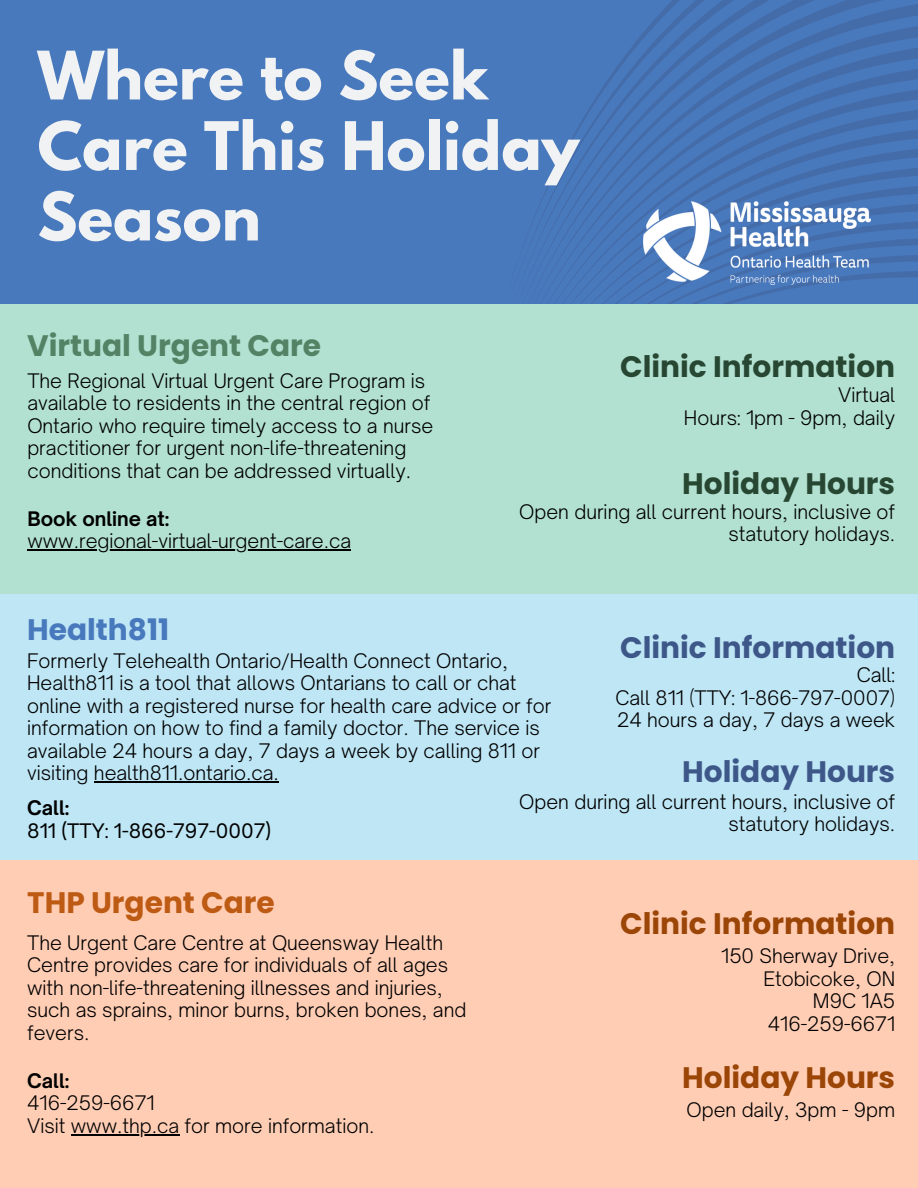
<style>
.page{position:relative;width:918px;height:1188px;background:#fff}
.page>*{position:absolute;margin:0;border:0;box-sizing:border-box;transform-origin:0 0}
.t1{font:700 59.25px/70.5px "League Spartan";color:#f0f2f3}
.t2{font:700 29.7px "Poppins";color:#284733}
.t3{font:700 29.7px "Poppins";color:#3e5789}
.t4{font:700 29.7px "Poppins";color:#9b4507}
.t5{font:700 29.7px "Poppins";color:#548265}
.t6{font:700 29.7px "Poppins";color:#bd5a13}
.t7{font:700 29.7px "Poppins";color:#4979bd}
.t8{font:300 19.2px/22.5px "Open Sauce One";color:#000}
.t9{font:700 19.2px "Open Sauce One";color:#000}
.t10{font:19.2px "Open Sauce One";color:#000}
</style>
<div class="page">
<div style="left:0;top:0;width:918px;height:305px;background:#4979bd"></div>
<svg style="left:463px;top:0;width:455px;height:305px"></svg>
<svg style="left:469px;top:9px;width:449px;height:296px"></svg>
<svg style="left:474px;top:17px;width:444px;height:288px"></svg>
<svg style="left:479px;top:25px;width:439px;height:280px"></svg>
<svg style="left:484px;top:34px;width:434px;height:271px"></svg>
<svg style="left:490px;top:42px;width:428px;height:263px"></svg>
<svg style="left:495px;top:51px;width:423px;height:254px"></svg>
<svg style="left:501px;top:61px;width:417px;height:244px"></svg>
<svg style="left:506px;top:70px;width:412px;height:235px"></svg>
<svg style="left:512px;top:80px;width:406px;height:225px"></svg>
<svg style="left:518px;top:90px;width:400px;height:215px"></svg>
<img style="left:643px;top:202px;width:228px;height:82px">
<div style="left:0;top:305px;width:918px;height:289px;background:#b2e1d2"></div>
<hr style="left:27px;top:550px;width:324px;height:1px;background:#000">
<div style="left:0;top:594px;width:918px;height:268px;background:#bee6f5"></div>
<hr style="left:94px;top:782px;width:185px;height:1px;background:#000">
<div style="left:0;top:860px;width:918px;height:328px;background:#ffcdb4"></div>
<hr style="left:71px;top:1134px;width:108px;height:1px;background:#000">
<h1 class="t1" style="left:38px;top:48px;width:543px">Where to Seek<br>Care This Holiday<br>Season</h1>
<p class="t5" style="left:27px;top:325px;width:295px">Virtual Urgent Care</p>
<p class="t8" style="left:27px;top:369px;width:407px">The Regional Virtual Urgent Care Program is available to residents in the central region of Ontario who require timely access to a nurse practitioner for urgent non-life-threatening conditions that can be addressed virtually.</p>
<h2 class="t9" style="left:27px;top:507px;width:144px">Book online at:</h2>
<h2 class="t8" style="left:27px;top:530px;width:325px">www.regional-virtual-urgent-care.ca</h2>
<p class="t2" style="left:620px;top:346px;width:276px">Clinic Information</p>
<h2 class="t8" style="left:838px;top:384px;width:58px">Virtual</h2>
<p class="t8" style="left:684px;top:406px;width:213px">Hours: 1pm - 9pm, daily</p>
<p class="t2" style="left:682px;top:463px;width:214px">Holiday Hours</p>
<p class="t8" style="left:519px;top:500px;width:377px;text-align:right">Open during all current hours, inclusive of statutory holidays.</p>
<p class="t7" style="left:27px;top:609px;width:144px">Health811</p>
<p class="t8" style="left:27px;top:649px;width:526px">Formerly Telehealth Ontario/Health Connect Ontario, Health811 is a tool that allows Ontarians to call or chat online with a registered nurse for health care advice or for information on how to find a family doctor. The service is available 24 hours a day, 7 days a week by calling 811 or visiting health811.ontario.ca.</p>
<h2 class="t3" style="left:620px;top:626px;width:276px">Clinic Information</h2>
<p class="t8" style="left:857px;top:664px;width:40px">Call:</p>
<p class="t8" style="left:615px;top:686px;width:281px">Call 811 (TTY: 1-866-797-0007)</p>
<p class="t8" style="left:617px;top:709px;width:280px">24 hours a day, 7 days a week</p>
<h2 class="t3" style="left:682px;top:750px;width:214px">Holiday Hours</h2>
<p class="t9" style="left:27px;top:796px;width:44px">Call:</p>
<p class="t10" style="left:27px;top:819px;width:245px">811 (TTY: 1-866-797-0007)</p>
<h2 class="t6" style="left:27px;top:881px;width:249px">THP Urgent Care</h2>
<p class="t8" style="left:27px;top:931px;width:441px">The Urgent Care Centre at Queensway Health Centre provides care for individuals of all ages with non-life-threatening illnesses and injuries, such as sprains, minor burns, broken bones, and fevers.</p>
<p class="t9" style="left:27px;top:1069px;width:44px">Call:</p>
<p class="t8" style="left:27px;top:1092px;width:129px">416-259-6671</p>
<p class="t8" style="left:27px;top:1114px;width:349px">Visit www.thp.ca for more information.</p>
<p class="t8" style="left:519px;top:790px;width:377px;text-align:right">Open during all current hours, inclusive of statutory holidays.</p>
<p class="t4" style="left:620px;top:903px;width:276px">Clinic Information</p>
<p class="t8" style="left:721px;top:945px;width:175px">150 Sherway Drive,</p>
<h2 class="t8" style="left:763px;top:967px;width:133px">Etobicoke, ON</h2>
<h2 class="t8" style="left:813px;top:990px;width:84px">M9C 1A5</h2>
<p class="t8" style="left:768px;top:1012px;width:129px">416-259-6671</p>
<p class="t4" style="left:682px;top:1057px;width:214px">Holiday Hours</p>
<p class="t8" style="left:687px;top:1098px;width:210px">Open daily, 3pm - 9pm</p>
</div>
